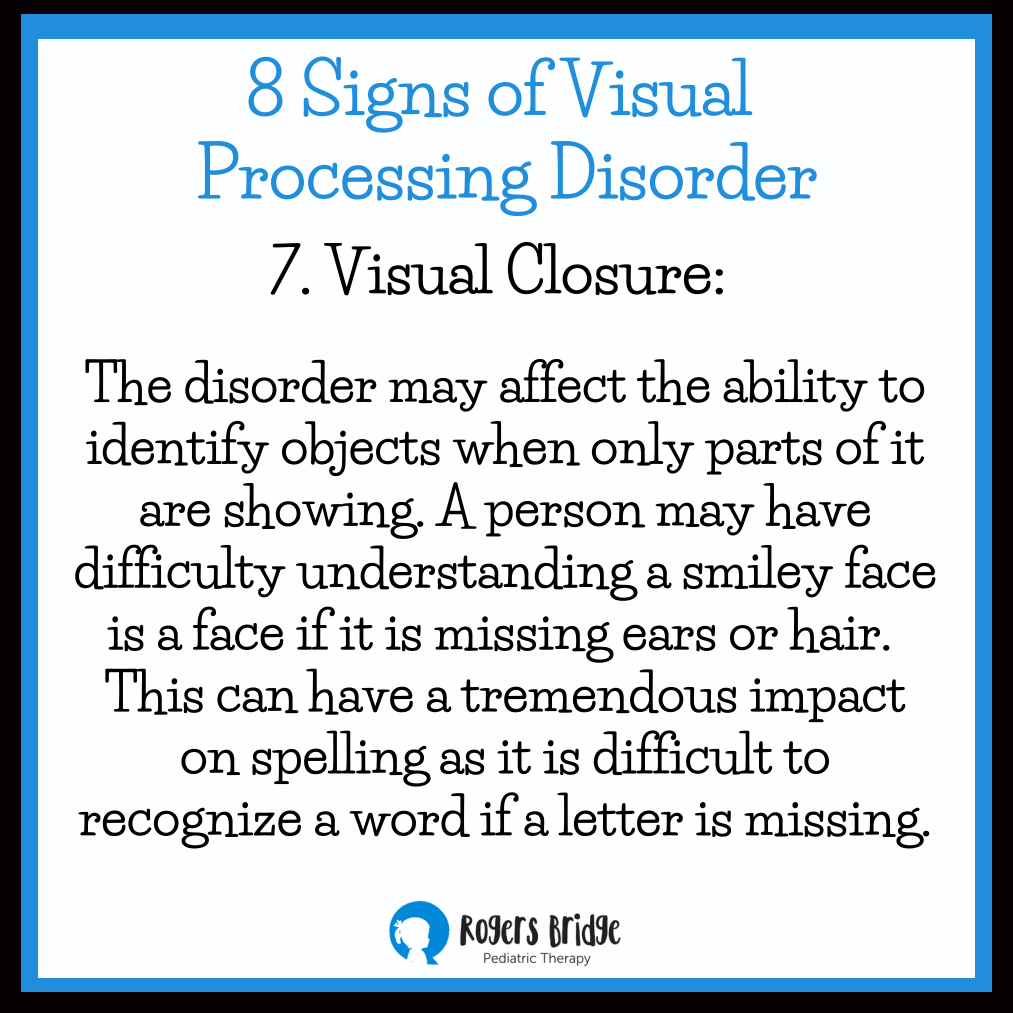
<style>
.page{position:relative;width:1013px;height:1013px;background:#fff}
.page>*{position:absolute;margin:0;border:0;box-sizing:border-box;transform-origin:0 0}
.t1{font:700 70px/83.5px "Life Savers";color:#218edb;text-align:center}
.t2{font:700 61.25px "Life Savers";color:#000}
.t3{font:700 52.25px/61.9px "Life Savers";color:#000;text-align:center}
</style>
<div class="page">
<div style="left:0;top:0;width:1012px;height:1012px;background:#050001"></div>
<div style="left:21px;top:14px;width:970px;height:977px;background:#218edb"></div>
<div style="left:39px;top:39px;width:935px;height:939px;background:#fdfeff"></div>
<img style="left:388px;top:900px;width:233px;height:66px">
<h1 class="t1" style="left:195px;top:48px;width:624px">8 Signs of Visual<br>Processing Disorder</h1>
<p class="t2" style="left:270px;top:234px;width:457px">7. Visual Closure:</p>
<p class="t3" style="left:74px;top:352px;width:864px">The disorder may affect the ability to identify objects when only parts of it are showing. A person may have difficulty understanding a smiley face is a face if it is missing ears or hair.<br>This can have a tremendous impact on spelling as it is difficult to recognize a word if a letter is missing.</p>
</div>
